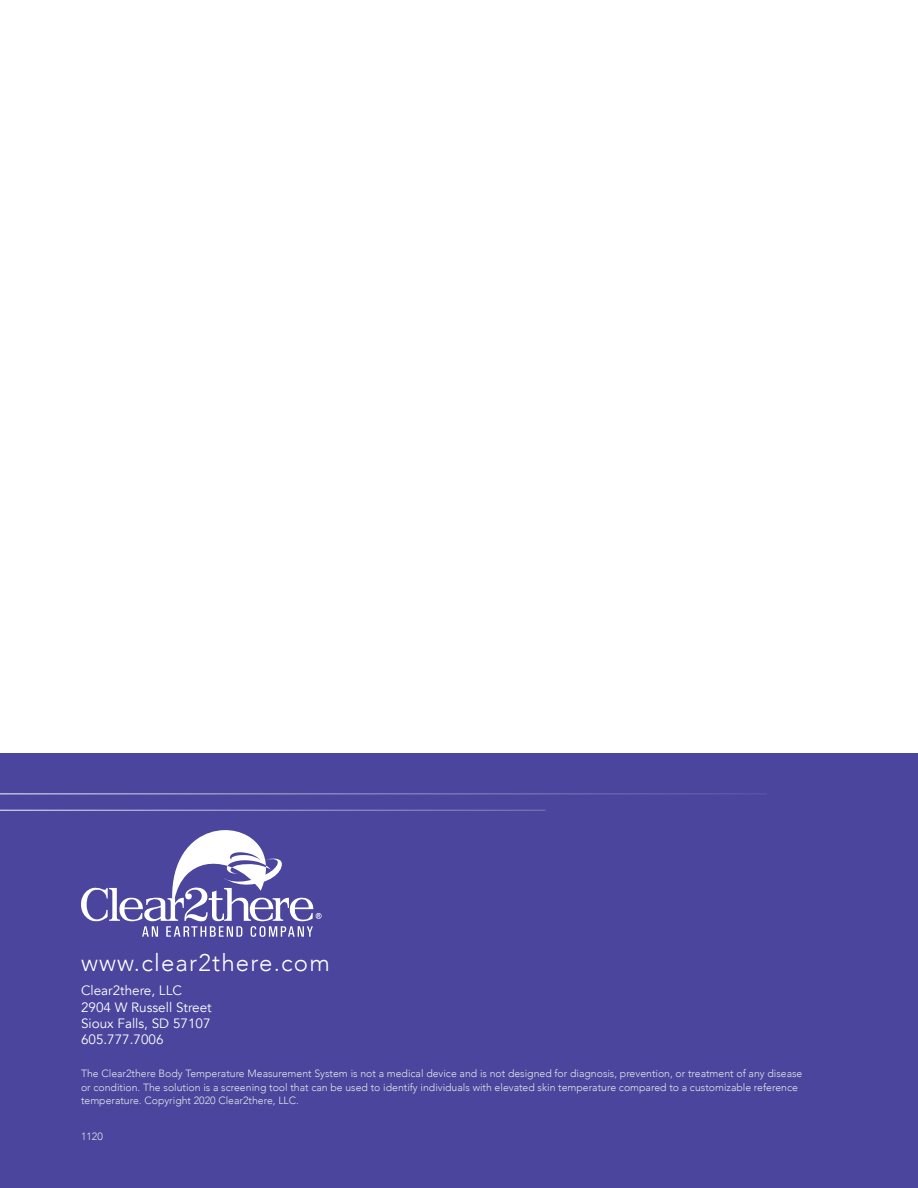
<style>
.page{position:relative;width:918px;height:1188px;background:#fff}
.page>*{position:absolute;margin:0;border:0;box-sizing:border-box;transform-origin:0 0}
.Main_Head{font:300 24px "Avenir";letter-spacing:.05em;color:#fff}
.t1{font:13.5px "Avenir";color:#fff}
.legal_copy{font:300 10.5px/13.5px "Avenir";color:#e6e7e9}
</style>
<div class="page">
<div style="left:0;top:754px;width:918px;height:434px;background:#4b459d"></div>
<hr style="left:0;top:810px;width:545px;height:1px;background:#fff">
<hr style="left:0;top:794px;width:766px;height:1px;background:#fff">
<svg style="left:81px;top:830px;width:241px;height:107px"></svg>
<p class="Main_Head" style="left:81px;top:949px;width:250px">www.clear2there.com</p>
<p class="t1" style="left:81px;top:983px;width:102px">Clear2there, LLC</p>
<p class="t1" style="left:81px;top:999px;width:132px">2904 W Russell Street</p>
<p class="t1" style="left:81px;top:1015px;width:131px">Sioux Falls, SD 57107</p>
<p class="t1" style="left:81px;top:1031px;width:84px">605.777.7006</p>
<p class="legal_copy" style="left:81px;top:1067px;width:723px">The Clear2there Body Temperature Measurement System is not a medical device and is not designed for diagnosis, prevention, or treatment of any disease or condition. The solution is a screening tool that can be used to identify individuals with elevated skin temperature compared to a customizable reference temperature. Copyright 2020 Clear2there, LLC.</p>
<p class="legal_copy" style="left:81px;top:1130px;width:23px">1120</p>
</div>
